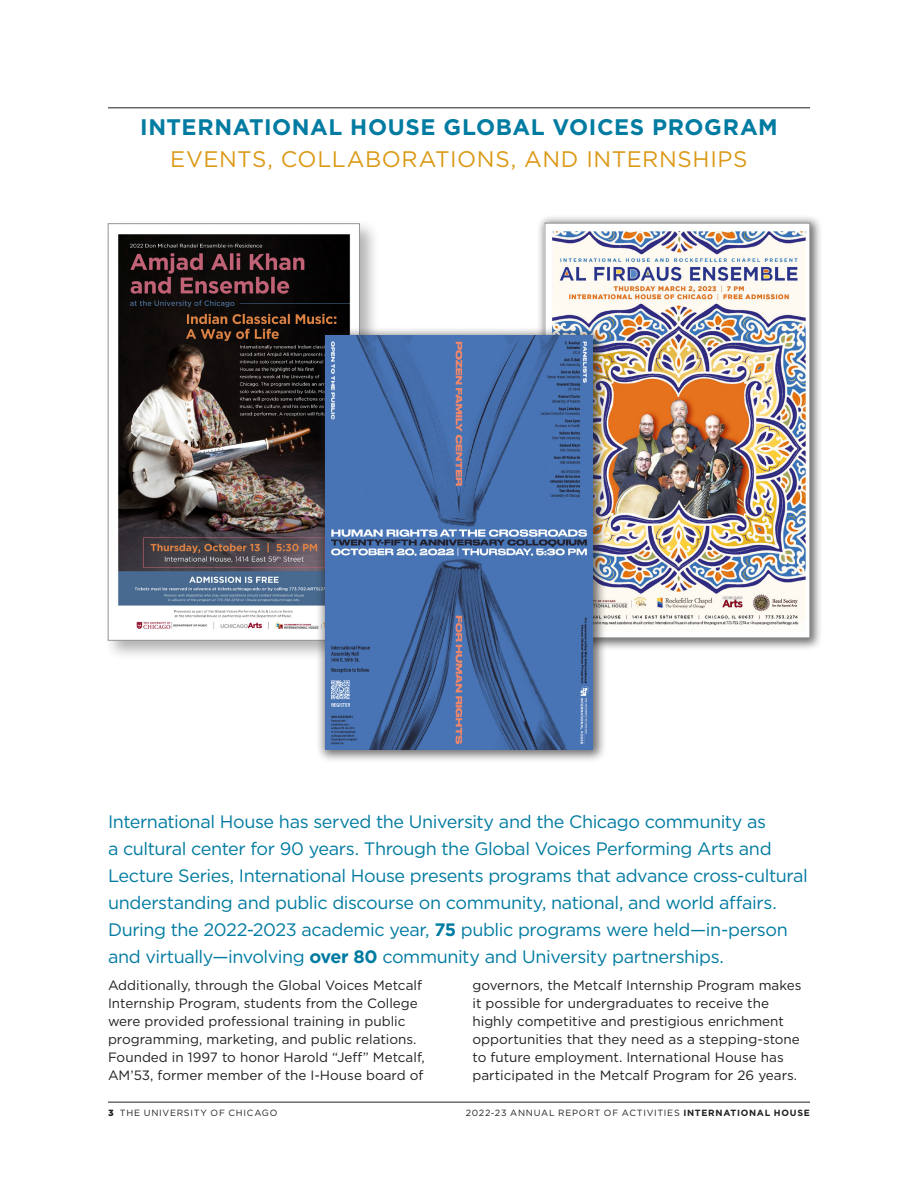
<style>
.page{position:relative;width:918px;height:1188px;background:#fff}
.page>*{position:absolute;margin:0;border:0;box-sizing:border-box;transform-origin:0 0}
.t1{font:700 22.5px "Gotham";letter-spacing:.025em;color:#007ba1}
.t2{font:22.5px "Gotham";letter-spacing:.025em;color:#db9a17}
.Normal__Web{font:18px/27px "Gotham";letter-spacing:-.025em;color:#007ba1}
.t3{font:13.5px/18px "Gotham";color:#231f20}
.t4{font:9px "Gotham";letter-spacing:.085em;color:#231f20}
.s1{font-weight:700}
.s2{font-weight:900}
</style>
<div class="page">
<hr style="left:108px;top:1102px;width:702px;height:1px;background:#231f20">
<div style="left:104px;top:220px;width:275px;height:441px;background:#231f20;opacity:.35"></div>
<img style="left:110px;top:225px;width:248px;height:414px">
<div style="left:536px;top:214px;width:286px;height:437px;background:#231f20;opacity:.65"></div>
<img style="left:547px;top:225px;width:261px;height:411px">
<div style="left:315px;top:327px;width:292px;height:437px;background:#231f20;opacity:.65"></div>
<img style="left:325px;top:336px;width:268px;height:413px">
<hr style="left:108px;top:108px;width:702px;height:1px;background:#231f20">
<p class="t1" style="left:140px;top:112px;width:639px">INTERNATIONAL HOUSE GLOBAL VOICES PROGRAM</p>
<p class="t2" style="left:170px;top:144px;width:579px">EVENTS, COLLABORATIONS, AND INTERNSHIPS</p>
<p class="Normal__Web" style="left:108px;top:808px;width:701px">International House has served the University and the Chicago community as<br>a cultural center for 90 years. Through the Global Voices Performing Arts and Lecture Series, International House presents programs that advance cross-cultural understanding and public discourse on community, national, and world affairs.<br>During the 2022-2023 academic year, <span class="s1">75</span> public programs were held—in-person and virtually—involving <span class="s1">over 80</span> community and University partnerships.</p>
<p class="t3" style="left:108px;top:976px;width:318px">Additionally, through the Global Voices Metcalf Internship Program, students from the College were provided professional training in public programming, marketing, and public relations.<br>Founded in 1997 to honor Harold “Jeff” Metcalf, AM’53, former member of the I-House board of</p>
<p class="t3" style="left:472px;top:976px;width:330px">governors, the Metcalf Internship Program makes it possible for undergraduates to receive the highly competitive and prestigious enrichment opportunities that they need as a stepping-stone to future employment. International House has participated in the Metcalf Program for 26 years.</p>
<p class="t4" style="left:108px;top:1107px;width:171px"><span class="s2">3</span> THE UNIVERSITY OF CHICAGO</p>
<p class="t4" style="left:466px;top:1107px;width:346px">2022-23 ANNUAL REPORT OF ACTIVITIES <span class="s1">INTERNATIONAL HOUSE</span></p>
</div>
